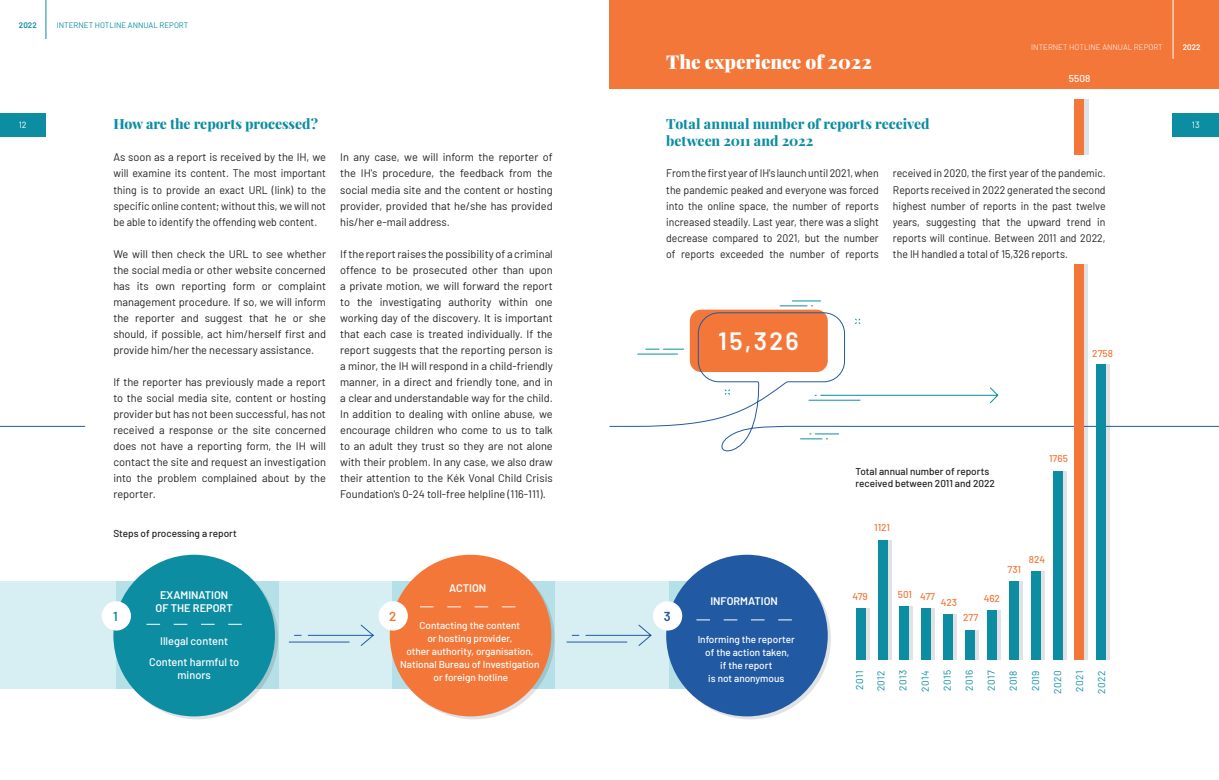
<style>
.page{position:relative;width:1219px;height:780px;background:#fff}
.page>*{position:absolute;margin:0;border:0;box-sizing:border-box;transform-origin:0 0}
.t1{font:600 25px "Barlow";color:#fff}
.t2{font:900 19px "Playfair Display";color:#fff}
.Alcím1{font:800 14px/16.8px "Playfair Display";color:#0c8da2}
.t3{font:600 13px "Barlow";color:#0c8da2}
.t4{font:600 13px "Barlow";color:#f37739}
.t5{font:600 13px "Barlow";color:#215aa2}
.Alapszöveg{font:11px/16px "Barlow";color:#231f20;text-align:justify}
.Alapszöveg-2{font:11px/16px "Barlow";color:#231f20;text-align:justify;scale:.95 1}
.t6{font:600 11px "Barlow";color:#fff}
.t7{font:500 11px/13.2px "Barlow";color:#fff;text-align:center}
.t8{font:500 10px "Barlow";color:#fff}
.t9{font:500 10px "Barlow";color:#231f20}
.t10{font:10px "Barlow";letter-spacing:.05em;color:#0c8da2}
.t11{font:500 10px "Barlow";color:#f37739}
.t12{font:9px "Barlow";color:#fff}
.t13{font:8px "Barlow";color:#0c8da2}
.t14{font:300 8px "Barlow";color:#fff}
.t15{font:600 8px "Barlow";color:#0c8da2}
.t16{font:600 8px "Barlow";color:#fff}
</style>
<div class="page">
<div style="left:0;top:113px;width:45px;height:24px;background:#0c8da2"></div>
<div style="left:1173px;top:113px;width:46px;height:24px;background:#0c8da2"></div>
<hr style="left:46px;top:0;width:1px;height:39px;background:#0c8da2">
<div style="left:1079px;top:99px;width:10px;height:55px;background:#dde3e8"></div>
<svg style="left:865px;top:608px;width:4px;height:51px"></svg>
<svg style="left:887px;top:540px;width:4px;height:119px"></svg>
<div style="left:904px;top:606px;width:9px;height:53px;background:#e1e2e4"></div>
<div style="left:926px;top:608px;width:9px;height:51px;background:#e1e2e4"></div>
<div style="left:947px;top:614px;width:10px;height:45px;background:#e1e2e4"></div>
<div style="left:969px;top:629px;width:10px;height:30px;background:#e1e2e4"></div>
<div style="left:991px;top:610px;width:10px;height:49px;background:#e1e2e4"></div>
<svg style="left:1018px;top:581px;width:4px;height:78px"></svg>
<svg style="left:1040px;top:571px;width:4px;height:88px"></svg>
<svg style="left:1062px;top:471px;width:4px;height:188px"></svg>
<div style="left:1079px;top:264px;width:9px;height:395px;background:#e1e2e4"></div>
<div style="left:1100px;top:364px;width:9px;height:295px;background:#e1e2e4"></div>
<div style="left:0;top:581px;width:753px;height:108px;background:#d7eff3"></div>
<svg style="left:393px;top:557px;width:161px;height:162px"></svg>
<svg style="left:117px;top:557px;width:161px;height:162px"></svg>
<svg style="left:669px;top:557px;width:162px;height:162px"></svg>
<div style="left:390px;top:554px;width:161px;height:162px;background:#f37739;border-radius:50%"></div>
<div style="left:113px;top:554px;width:162px;height:162px;background:#0c8da2;border-radius:50%"></div>
<div style="left:666px;top:554px;width:162px;height:162px;background:#215aa2;border-radius:50%"></div>
<svg style="left:146px;top:624px;width:96px;height:1px"></svg>
<svg style="left:420px;top:606px;width:95px;height:1px"></svg>
<svg style="left:696px;top:619px;width:96px;height:1px"></svg>
<div style="left:102px;top:601px;width:29px;height:29px;background:#fff;border-radius:50%"></div>
<div style="left:379px;top:601px;width:29px;height:29px;background:#fff;border-radius:50%"></div>
<div style="left:653px;top:601px;width:29px;height:29px;background:#fff;border-radius:50%"></div>
<div style="left:1075px;top:99px;width:9px;height:55px;background:#f37739"></div>
<div style="left:856px;top:608px;width:9px;height:51px;background:#0c8da2"></div>
<div style="left:878px;top:539px;width:9px;height:120px;background:#0c8da2"></div>
<div style="left:900px;top:606px;width:9px;height:53px;background:#0c8da2"></div>
<div style="left:922px;top:608px;width:9px;height:51px;background:#0c8da2"></div>
<div style="left:943px;top:614px;width:10px;height:45px;background:#0c8da2"></div>
<div style="left:965px;top:629px;width:10px;height:30px;background:#0c8da2"></div>
<div style="left:987px;top:610px;width:10px;height:49px;background:#0c8da2"></div>
<div style="left:1009px;top:581px;width:9px;height:78px;background:#0c8da2"></div>
<div style="left:1031px;top:571px;width:9px;height:88px;background:#0c8da2"></div>
<div style="left:1053px;top:470px;width:9px;height:189px;background:#0c8da2"></div>
<svg style="left:566px;top:624px;width:86px;height:22px"></svg>
<svg style="left:288px;top:624px;width:86px;height:22px"></svg>
<svg style="left:0;top:425px;width:86px;height:2px"></svg>
<div style="left:690px;top:309px;width:138px;height:63px;background:#f37739;border-radius:11px"></div>
<svg style="left:609px;top:312px;width:610px;height:144px"></svg>
<div style="left:609px;top:0;width:610px;height:89px;background:#f37739"></div>
<hr style="left:1173px;top:0;width:1px;height:59px;background:#fff">
<div style="left:1075px;top:264px;width:9px;height:395px;background:#f37739"></div>
<div style="left:1096px;top:364px;width:10px;height:295px;background:#0c8da2"></div>
<p class="t15" style="left:19px;top:19px;width:19px">2022</p>
<p class="t13" style="left:57px;top:19px;width:133px">INTERNET HOTLINE ANNUAL REPORT</p>
<p class="t2" style="left:666px;top:47px;width:207px">The experience of 2022</p>
<p class="t14" style="left:1031px;top:42px;width:133px">INTERNET HOTLINE ANNUAL REPORT</p>
<p class="t16" style="left:1183px;top:42px;width:19px">2022</p>
<p class="t8" style="left:1069px;top:71px;width:23px">5508</p>
<p class="t12" style="left:19px;top:118px;width:9px">12</p>
<p class="Alcím1" style="left:113px;top:115px;width:206px">How are the reports processed?</p>
<p class="t12" style="left:1192px;top:118px;width:9px">13</p>
<p class="Alapszöveg" style="left:113px;top:149px;width:214px">As soon as a report is received by the IH, we will examine its content. The most important thing is to provide an exact URL (link) to the specific online content; without this, we will not be able to identify the offending web content.</p>
<p class="Alapszöveg" style="left:113px;top:245px;width:214px">We will then check the URL to see whether the social media or other website concerned has its own reporting form or complaint management procedure. If so, we will inform the reporter and suggest that he or she should, if possible, act him/herself first and provide him/her the necessary assistance.</p>
<p class="Alapszöveg" style="left:113px;top:373px;width:214px">If the reporter has previously made a report to the social media site, content or hosting provider but has not been successful, has not received a response or the site concerned does not have a reporting form, the IH will contact the site and request an investigation into the problem complained about by the reporter.</p>
<p class="Alcím1" style="left:666px;top:115px;width:265px">Total annual number of reports received between 2011 and 2022</p>
<p class="Alapszöveg-2" style="left:666px;top:165px;width:225px">From the first year of IH's launch until 2021, when the pandemic peaked and everyone was forced into the online space, the number of reports increased steadily. Last year, there was a slight decrease compared to 2021, but the number of reports exceeded the number of reports</p>
<p class="Alapszöveg-2" style="left:893px;top:165px;width:225px">received in 2020, the first year of the pandemic.</p>
<p class="Alapszöveg" style="left:340px;top:149px;width:214px">In any case, we will inform the reporter of the IH's procedure, the feedback from the social media site and the content or hosting provider, provided that he/she has provided his/her e-mail address.</p>
<p class="Alapszöveg" style="left:340px;top:245px;width:214px">If the report raises the possibility of a criminal offence to be prosecuted other than upon a private motion, we will forward the report to the investigating authority within one working day of the discovery. It is important that each case is treated individually. If the report suggests that the reporting person is a minor, the IH will respond in a child-friendly manner, in a direct and friendly tone, and in a clear and understandable way for the child.<br>In addition to dealing with online abuse, we encourage children who come to us to talk to an adult they trust so they are not alone with their problem. In any case, we also draw their attention to the Kék Vonal Child Crisis Foundation's 0-24 toll-free helpline (116-111).</p>
<p class="Alapszöveg-2" style="left:893px;top:181px;width:225px">Reports received in 2022 generated the second highest number of reports in the past twelve years, suggesting that the upward trend in reports will continue. Between 2011 and 2022, the IH handled a total of 15,326 reports.</p>
<p class="t1" style="left:718px;top:323px;width:82px">15,326</p>
<p class="t11" style="left:1092px;top:346px;width:22px">2758</p>
<p class="t11" style="left:1049px;top:451px;width:20px">1765</p>
<p class="t9" style="left:855px;top:464px;width:135px">Total annual number of reports</p>
<p class="t9" style="left:855px;top:476px;width:141px">received between 2011 and 2022</p>
<p class="t9" style="left:113px;top:526px;width:125px">Steps of processing a report</p>
<p class="t6" style="left:449px;top:579px;width:38px">ACTION</p>
<p class="t6" style="left:160px;top:586px;width:70px">EXAMINATION</p>
<p class="t6" style="left:156px;top:600px;width:79px">OF THE REPORT</p>
<p class="t3" style="left:113px;top:606px;width:6px">1</p>
<p class="t4" style="left:389px;top:606px;width:9px">2</p>
<p class="t5" style="left:664px;top:606px;width:8px">3</p>
<p class="t8" style="left:419px;top:618px;width:102px">Contacting the content</p>
<p class="t8" style="left:427px;top:631px;width:86px">or hosting provider,</p>
<p class="t8" style="left:406px;top:644px;width:128px">other authority, organisation,</p>
<p class="t8" style="left:400px;top:657px;width:141px">National Bureau of Investigation</p>
<p class="t8" style="left:434px;top:670px;width:76px">or foreign hotline</p>
<p class="t7" style="left:160px;top:633px;width:70px">Illegal content</p>
<p class="t7" style="left:149px;top:654px;width:92px">Content harmful to minors</p>
<p class="t6" style="left:710px;top:592px;width:69px">INFORMATION</p>
<p class="t8" style="left:698px;top:631px;width:99px">Informing the reporter</p>
<p class="t8" style="left:705px;top:644px;width:86px">of the action taken,</p>
<p class="t8" style="left:720px;top:657px;width:54px">if the report</p>
<p class="t8" style="left:708px;top:670px;width:78px">is not anonymous</p>
<p class="t11" style="left:874px;top:520px;width:17px">1121</p>
<p class="t11" style="left:852px;top:589px;width:17px">479</p>
<p class="t11" style="left:898px;top:587px;width:16px">501</p>
<p class="t11" style="left:920px;top:589px;width:16px">477</p>
<p class="t11" style="left:941px;top:595px;width:18px">423</p>
<p class="t11" style="left:984px;top:591px;width:18px">462</p>
<p class="t11" style="left:963px;top:610px;width:17px">277</p>
<p class="t11" style="left:1007px;top:561px;width:15px">731</p>
<p class="t11" style="left:1029px;top:552px;width:18px">824</p>
<p class="t10" style="left:852px;top:689px;width:21px;rotate:-90deg">2011</p>
<p class="t10" style="left:874px;top:691px;width:23px;rotate:-90deg">2012</p>
<p class="t10" style="left:896px;top:691px;width:22px;rotate:-90deg">2013</p>
<p class="t10" style="left:918px;top:691px;width:23px;rotate:-90deg">2014</p>
<p class="t10" style="left:940px;top:691px;width:22px;rotate:-90deg">2015</p>
<p class="t10" style="left:962px;top:691px;width:22px;rotate:-90deg">2016</p>
<p class="t10" style="left:984px;top:690px;width:22px;rotate:-90deg">2017</p>
<p class="t10" style="left:1006px;top:691px;width:22px;rotate:-90deg">2018</p>
<p class="t10" style="left:1028px;top:691px;width:22px;rotate:-90deg">2019</p>
<p class="t10" style="left:1050px;top:693px;width:25px;rotate:-90deg">2020</p>
<p class="t10" style="left:1072px;top:691px;width:23px;rotate:-90deg">2021</p>
<p class="t10" style="left:1094px;top:693px;width:25px;rotate:-90deg">2022</p>
</div>
